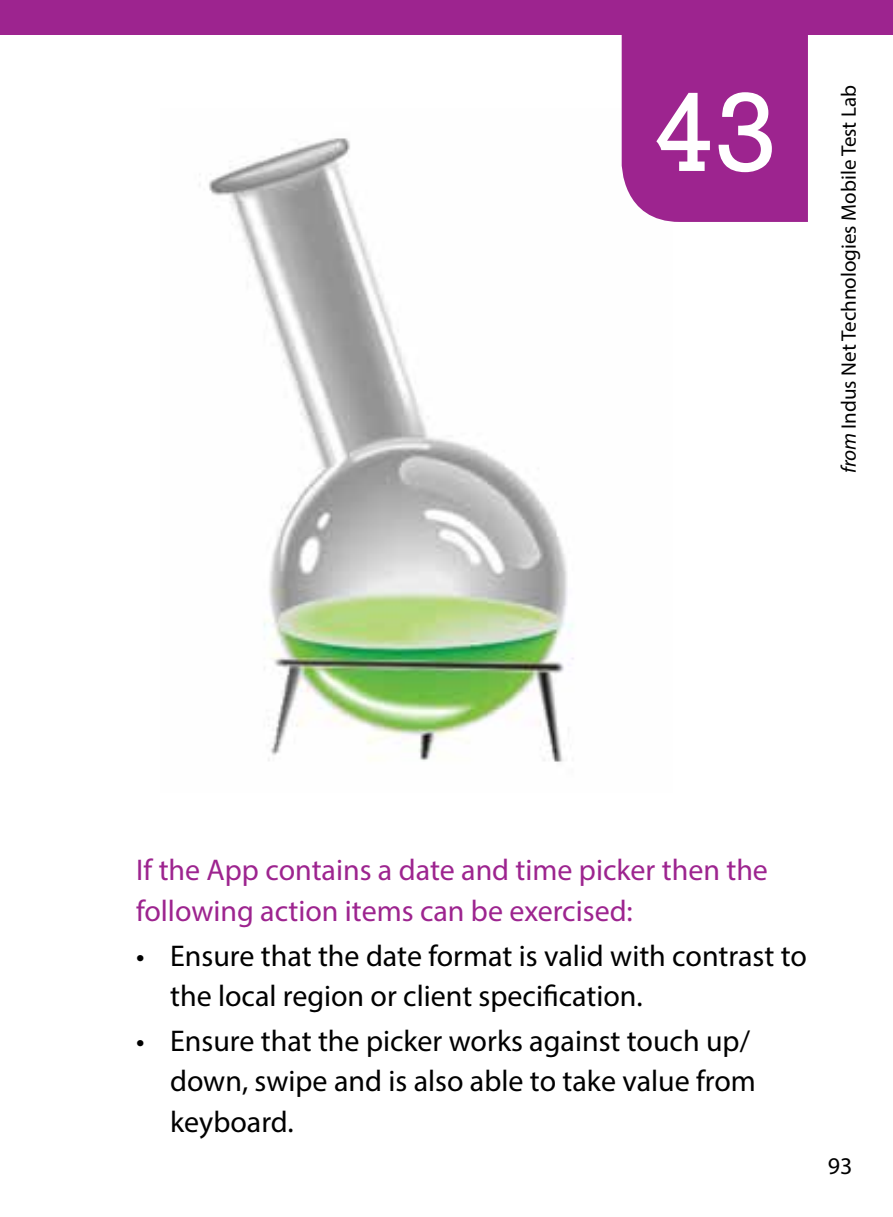
<style>
.page{position:relative;width:893px;height:1217px;background:#fff}
.page>*{position:absolute;margin:0;border:0;box-sizing:border-box;transform-origin:0 0}
.t1{font:114px "Rockwell";color:#fff}
.t2{font:30px/40.5px "Myriad Pro";color:#000}
.t3{font:30px/40.5px "Myriad Pro";color:#9d248f}
.t4{font:24px "Myriad Pro";color:#000}
.t5{font:21px "Myriad Pro";color:#000}
.s1{font-style:italic}
</style>
<div class="page">
<img style="left:199px;top:108px;width:423px;height:654px">
<div style="left:622px;top:34px;width:186px;height:188px;background:#9d248f"></div>
<div style="left:0;top:0;width:893px;height:34px;background:#9d248f"></div>
<h1 class="t1" style="left:653px;top:67px;width:125px">43</h1>
<p class="t5" style="left:836px;top:473px;width:389px;rotate:-90deg"><span class="s1">from</span> Indus Net Technologies Mobile Test Lab</p>
<p class="t3" style="left:136px;top:849px;width:633px">If the App contains a date and time picker then the following action items can be exercised:</p>
<p class="t2" style="left:170px;top:934px;width:638px;text-indent:-34px">• Ensure that the date format is valid with contrast to the local region or client specification.</p>
<p class="t2" style="left:170px;top:1019px;width:587px;text-indent:-34px">• Ensure that the picker works against touch up/ down, swipe and is also able to take value from keyboard.</p>
<p class="t4" style="left:828px;top:1151px;width:26px">93</p>
</div>
